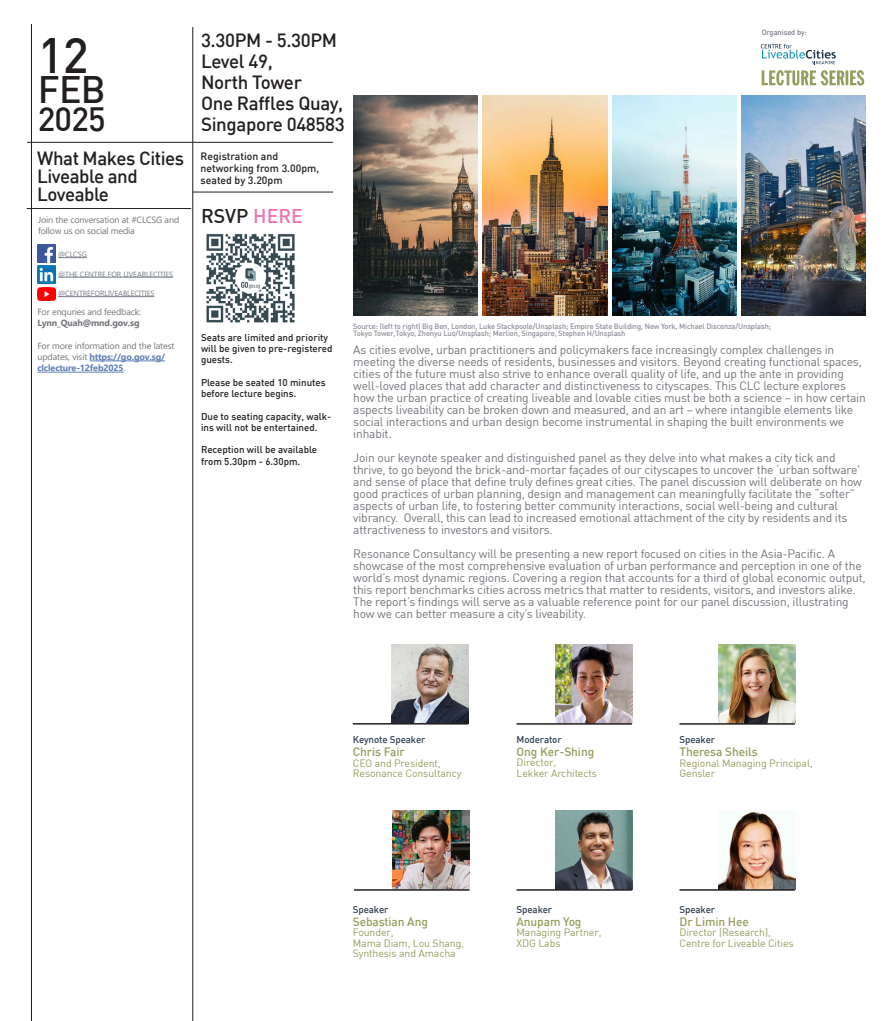
<style>
.page{position:relative;width:893px;height:1021px;background:#fff}
.page>*{position:absolute;margin:0;border:0;box-sizing:border-box;transform-origin:0 0}
.Poster_Event_Schedule{font:500 48.68px "DIN";color:#231f20}
.Poster_Event_Schedule-2{font:500 37.5px "DIN";color:#231f20}
.Poster_Event_Schedule-3{font:500 33px "DIN";color:#231f20}
.Poster_Event_Schedule-4{font:500 19.5px "DIN";color:#231f20}
.Poster_Event_Schedule-5{font:500 18.75px/21px "DIN";letter-spacing:-.02em;color:#231f20}
.Poster_Title{font:500 18.75px/18px "DIN";letter-spacing:-.025em;color:#231f20}
.t1{font:12px/12px "DIN";letter-spacing:-.015em;color:#76737b}
.Paragraph_Style_1{font:500 12px "DIN";letter-spacing:-.01em;color:#959e5f}
.Paragraph_Style_1-2{font:10.5px/10.5px "DIN";letter-spacing:-.01em;color:#959e5f}
.Poster_Event_Schedule-6{font:500 10.5px/12px "DIN";color:#231f20}
.Poster_Event_Schedule-7{font:500 9.75px/11.2px "DIN";color:#231f20}
.t2{font:500 9.75px "DIN";letter-spacing:-.01em;color:#2f404f}
.t3{font:9px/11.2px "Gadugi";letter-spacing:-.015em;color:#76737b}
.t4{font:700 9px "Gadugi";letter-spacing:-.015em;color:#76737b}
.t5{font:500 7.5px "DIN";letter-spacing:-.015em;color:#8b8d9a}
.Poster_Contact{font:7.5px "Gadugi";letter-spacing:-.01em;color:#787d89}
.Poster_Contact-2{font:500 7.5px "DIN";letter-spacing:-.01em;color:#787d89}
.s1{font-weight:700;color:#6280b5}
.s2{color:#f173ac}
</style>
<div class="page">
<img style="left:206px;top:234px;width:89px;height:89px">
<hr style="left:90px;top:360px;width:75px;height:1px;background:#6280b5">
<hr style="left:37px;top:372px;width:87px;height:1px;background:#6280b5">
<hr style="left:31px;top:24px;width:1px;height:996px;background:#231f20">
<hr style="left:193px;top:27px;width:1px;height:993px;background:#231f20">
<svg style="left:761px;top:44px;width:75px;height:20px"></svg>
<svg style="left:762px;top:70px;width:102px;height:16px"></svg>
<hr style="left:27px;top:142px;width:165px;height:1px;background:#231f20">
<hr style="left:27px;top:208px;width:164px;height:1px;background:#231f20">
<hr style="left:192px;top:142px;width:141px;height:1px;background:#231f20">
<svg style="left:58px;top:257px;width:29px;height:1px"></svg>
<hr style="left:58px;top:277px;width:115px;height:1px;background:#787d89">
<hr style="left:58px;top:296px;width:96px;height:1px;background:#787d89">
<img style="left:38px;top:245px;width:17px;height:17px">
<img style="left:38px;top:266px;width:17px;height:17px">
<img style="left:38px;top:288px;width:17px;height:12px">
<img style="left:353px;top:95px;width:125px;height:221px">
<img style="left:483px;top:95px;width:124px;height:221px">
<img style="left:612px;top:95px;width:125px;height:221px">
<img style="left:741px;top:95px;width:125px;height:221px">
<hr style="left:193px;top:192px;width:140px;height:1px;background:#231f20">
<img style="left:391px;top:644px;width:77px;height:79px">
<hr style="left:353px;top:723px;width:115px;height:1px;background:#231f20">
<img style="left:393px;top:810px;width:77px;height:79px">
<hr style="left:354px;top:889px;width:115px;height:1px;background:#231f20">
<img style="left:718px;top:810px;width:77px;height:79px">
<hr style="left:679px;top:889px;width:116px;height:1px;background:#231f20">
<img style="left:555px;top:810px;width:77px;height:79px">
<hr style="left:516px;top:889px;width:116px;height:1px;background:#231f20">
<img style="left:718px;top:644px;width:77px;height:79px">
<hr style="left:679px;top:723px;width:116px;height:1px;background:#231f20">
<img style="left:555px;top:644px;width:77px;height:79px">
<hr style="left:516px;top:723px;width:116px;height:1px;background:#231f20">
<p class="Poster_Event_Schedule" style="left:38px;top:24px;width:52px">12</p>
<p class="Poster_Event_Schedule-2" style="left:38px;top:66px;width:69px">FEB</p>
<p class="Poster_Event_Schedule-3" style="left:38px;top:98px;width:69px">2025</p>
<p class="Poster_Title" style="left:37px;top:148px;width:149px">What Makes Cities<br>Liveable and<br>Loveable</p>
<p class="t3" style="left:38px;top:214px;width:143px">Join the conversation at #CLCSG and follow us on social media</p>
<p class="Poster_Contact" style="left:58px;top:250px;width:30px">@CLCSG</p>
<p class="Poster_Contact" style="left:58px;top:269px;width:117px">@THE CENTRE FOR LIVEABLECITIES</p>
<p class="Poster_Contact" style="left:58px;top:289px;width:98px">@CENTREFORLIVEABLECITIES</p>
<p class="t3" style="left:37px;top:306px;width:105px">For enquries and feedback:</p>
<p class="t4" style="left:37px;top:318px;width:104px">Lynn_Quah@mnd.gov.sg</p>
<p class="t3" style="left:37px;top:340px;width:139px">For more information and the latest updates, visit <span class="s1">https://go.gov.sg/ clclecture-12feb2025</span>.</p>
<p class="Poster_Event_Schedule-5" style="left:201px;top:29px;width:138px">3.30PM - 5.30PM</p>
<p class="Poster_Event_Schedule-5" style="left:201px;top:50px;width:73px">Level 49,</p>
<p class="Poster_Event_Schedule-5" style="left:201px;top:71px;width:102px">North Tower</p>
<p class="Poster_Event_Schedule-5" style="left:201px;top:92px;width:145px">One Raffles Quay,<br>Singapore 048583</p>
<p class="Poster_Event_Schedule-6" style="left:201px;top:150px;width:79px">Registration and</p>
<p class="Poster_Event_Schedule-6" style="left:201px;top:162px;width:120px">networking from 3.00pm, seated by 3.20pm</p>
<p class="Poster_Event_Schedule-4" style="left:201px;top:203px;width:103px">RSVP <span class="s2">HERE</span></p>
<p class="Poster_Contact-2" style="left:762px;top:28px;width:46px">Organised by:</p>
<p class="Poster_Event_Schedule-7" style="left:201px;top:331px;width:133px">Seats are limited and priority will be given to pre-registered guests.</p>
<p class="Poster_Event_Schedule-7" style="left:201px;top:376px;width:126px">Please be seated 10 minutes before lecture begins.</p>
<p class="Poster_Event_Schedule-7" style="left:201px;top:410px;width:132px">Due to seating capacity, walk&shy;ins will not be entertained.</p>
<p class="Poster_Event_Schedule-7" style="left:201px;top:444px;width:118px">Reception will be available from 5.30pm - 6.30pm.</p>
<p class="t5" style="left:353px;top:321px;width:419px">Source: (left to right) Big Ben, London, Luke Stackpoole/Unsplash; Empire State Building, New York, Michael Discenza/Unsplash;</p>
<p class="t5" style="left:353px;top:329px;width:274px">Tokyo Tower,Tokyo, Zhenyu Luo/Unsplash; Merlion, Singapore, Stephen H/Unsplash</p>
<p class="t1" style="left:353px;top:343px;width:514px">As cities evolve, urban practitioners and policymakers face increasingly complex challenges in meeting the diverse needs of residents, businesses and visitors. Beyond creating functional spaces, cities of the future must also strive to enhance overall quality of life, and up the ante in providing well-loved places that add character and distinctiveness to cityscapes. This CLC lecture explores how the urban practice of creating liveable and lovable cities must be both a science – in how certain aspects liveability can be broken down and measured, and an art – where intangible elements like social interactions and urban design become instrumental in shaping the built environments we inhabit.</p>
<p class="t1" style="left:353px;top:451px;width:510px">Join our keynote speaker and distinguished panel as they delve into what makes a city tick and thrive, to go beyond the brick-and-mortar façades of our cityscapes to uncover the ‘urban software’ and sense of place that define truly defines great cities. The panel discussion will deliberate on how good practices of urban planning, design and management can meaningfully facilitate the “softer” aspects of urban life, to fostering better community interactions, social well-being and cultural vibrancy. Overall, this can lead to increased emotional attachment of the city by residents and its attractiveness to investors and visitors.</p>
<p class="t1" style="left:353px;top:547px;width:514px">Resonance Consultancy will be presenting a new report focused on cities in the Asia-Pacific. A showcase of the most comprehensive evaluation of urban performance and perception in one of the world’s most dynamic regions. Covering a region that accounts for a third of global economic output, this report benchmarks cities across metrics that matter to residents, visitors, and investors alike.<br>The report’s findings will serve as a valuable reference point for our panel discussion, illustrating how we can better measure a city’s liveability.</p>
<p class="t2" style="left:353px;top:733px;width:74px">Keynote Speaker</p>
<p class="Paragraph_Style_1" style="left:353px;top:744px;width:53px">Chris Fair</p>
<p class="Paragraph_Style_1-2" style="left:353px;top:757px;width:89px">CEO and President,</p>
<p class="Paragraph_Style_1-2" style="left:353px;top:767px;width:110px">Resonance Consultancy</p>
<p class="t2" style="left:516px;top:733px;width:47px">Moderator</p>
<p class="Paragraph_Style_1" style="left:516px;top:744px;width:79px">Ong Ker-Shing</p>
<p class="Paragraph_Style_1-2" style="left:516px;top:757px;width:41px">Director,</p>
<p class="Paragraph_Style_1-2" style="left:516px;top:767px;width:82px">Lekker Architects</p>
<p class="t2" style="left:679px;top:733px;width:37px">Speaker</p>
<p class="Paragraph_Style_1" style="left:679px;top:744px;width:80px">Theresa Sheils</p>
<p class="Paragraph_Style_1-2" style="left:679px;top:757px;width:135px">Regional Managing Principal,</p>
<p class="Paragraph_Style_1-2" style="left:679px;top:767px;width:37px">Gensler</p>
<p class="t2" style="left:353px;top:903px;width:37px">Speaker</p>
<p class="Paragraph_Style_1" style="left:353px;top:913px;width:77px">Sebastian Ang</p>
<p class="Paragraph_Style_1-2" style="left:353px;top:926px;width:42px">Founder,</p>
<p class="Paragraph_Style_1-2" style="left:353px;top:937px;width:113px">Mama Diam, Lou Shang,<br>Synthesis and Amacha</p>
<p class="t2" style="left:516px;top:903px;width:37px">Speaker</p>
<p class="Paragraph_Style_1" style="left:516px;top:913px;width:67px">Anupam Yog</p>
<p class="Paragraph_Style_1-2" style="left:516px;top:926px;width:87px">Managing Partner,</p>
<p class="Paragraph_Style_1-2" style="left:516px;top:937px;width:46px">XDG Labs</p>
<p class="t2" style="left:679px;top:903px;width:37px">Speaker</p>
<p class="Paragraph_Style_1" style="left:679px;top:913px;width:71px">Dr Limin Hee</p>
<p class="Paragraph_Style_1-2" style="left:679px;top:926px;width:93px">Director (Research),</p>
<p class="Paragraph_Style_1-2" style="left:679px;top:937px;width:116px">Centre for Liveable Cities</p>
</div>
